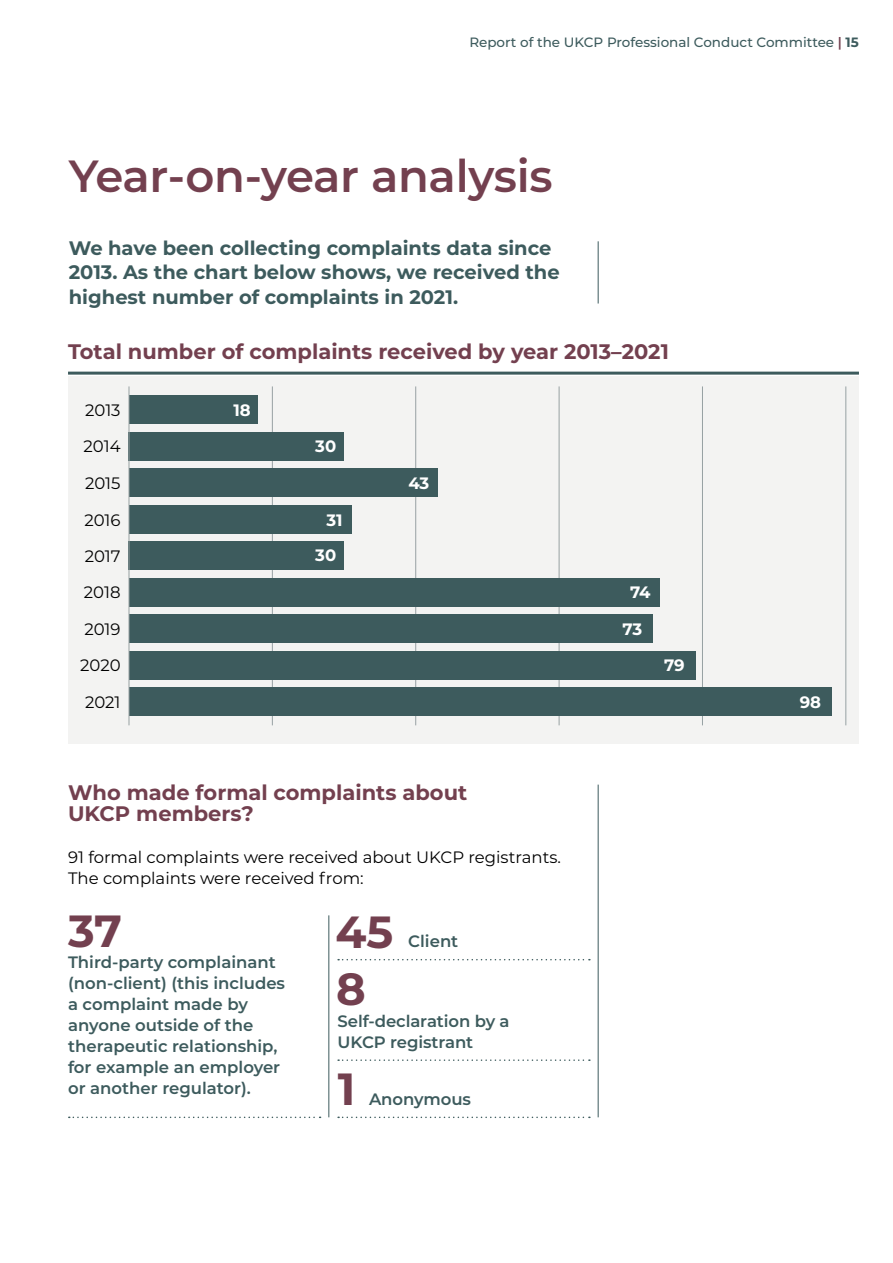
<style>
.page{position:relative;width:893px;height:1263px;background:#fff}
.page>*{position:absolute;margin:0;border:0;box-sizing:border-box;transform-origin:0 0}
.t1{font:600 45px "Montserrat";letter-spacing:-.005em;color:#73404f}
.t2{font:700 45px "Montserrat";color:#73404f}
.t3{font:700 21px/21px "Montserrat";color:#73404f}
.t4{font:700 19.5px/24px "Montserrat";color:#3d5b5d}
.t5{font:600 16.5px/21px "Montserrat";color:#3d5b5d}
.t6{font:16.5px/21px "Montserrat";color:#000}
.t7{font:700 16.5px "Montserrat";color:#fff}
.t8{font:500 13.5px "Montserrat";color:#3d5b5d}
.s1{font-weight:600;color:#73404f}
.s2{font-weight:700}
</style>
<div class="page">
<div style="left:68px;top:376px;width:791px;height:368px;background:#f3f3f2"></div>
<hr style="left:598px;top:241px;width:1px;height:62px;background:#3d5b5d">
<hr style="left:68px;top:372px;width:791px;height:3px;background:#3d5b5d">
<hr style="left:598px;top:785px;width:1px;height:332px;background:#3d5b5d">
<hr style="left:329px;top:915px;width:1px;height:202px;background:#3d5b5d">
<svg style="left:338px;top:959px;width:252px;height:1px"></svg>
<svg style="left:338px;top:1116px;width:252px;height:2px"></svg>
<hr style="left:272px;top:386px;width:1px;height:339px;background:#97a1a3">
<hr style="left:415px;top:386px;width:1px;height:339px;background:#97a1a3">
<hr style="left:559px;top:386px;width:1px;height:339px;background:#97a1a3">
<hr style="left:702px;top:386px;width:1px;height:339px;background:#97a1a3">
<hr style="left:845px;top:386px;width:1px;height:339px;background:#97a1a3">
<div style="left:129px;top:688px;width:702px;height:28px;background:#3d5b5d"></div>
<div style="left:129px;top:651px;width:566px;height:28px;background:#3d5b5d"></div>
<div style="left:129px;top:615px;width:523px;height:28px;background:#3d5b5d"></div>
<div style="left:129px;top:578px;width:530px;height:28px;background:#3d5b5d"></div>
<div style="left:129px;top:542px;width:215px;height:28px;background:#3d5b5d"></div>
<div style="left:129px;top:505px;width:222px;height:28px;background:#3d5b5d"></div>
<div style="left:129px;top:469px;width:308px;height:28px;background:#3d5b5d"></div>
<div style="left:129px;top:432px;width:215px;height:28px;background:#3d5b5d"></div>
<div style="left:129px;top:396px;width:129px;height:28px;background:#3d5b5d"></div>
<hr style="left:129px;top:386px;width:1px;height:339px;background:#97a1a3">
<svg style="left:338px;top:1059px;width:252px;height:2px"></svg>
<svg style="left:69px;top:1116px;width:252px;height:2px"></svg>
<p class="t8" style="left:469px;top:33px;width:391px">Report of the UKCP Professional Conduct Committee <span class="s1">|</span> <span class="s2">15</span></p>
<p class="t1" style="left:69px;top:144px;width:485px">Year-on-year analysis</p>
<p class="t4" style="left:69px;top:236px;width:493px">We have been collecting complaints data since<br>2013. As the chart below shows, we received the highest number of complaints in 2021.</p>
<p class="t3" style="left:68px;top:340px;width:602px">Total number of complaints received by year 2013–2021</p>
<p class="t6" style="left:85px;top:399px;width:37px">2013</p>
<p class="t6" style="left:84px;top:435px;width:39px">2014</p>
<p class="t6" style="left:85px;top:472px;width:37px">2015</p>
<p class="t6" style="left:84px;top:509px;width:38px">2016</p>
<p class="t6" style="left:85px;top:545px;width:37px">2017</p>
<p class="t6" style="left:84px;top:581px;width:38px">2018</p>
<p class="t6" style="left:84px;top:618px;width:38px">2019</p>
<p class="t6" style="left:80px;top:654px;width:42px">2020</p>
<p class="t6" style="left:85px;top:691px;width:37px">2021</p>
<p class="t7" style="left:233px;top:398px;width:19px">18</p>
<p class="t7" style="left:315px;top:434px;width:22px">30</p>
<p class="t7" style="left:327px;top:508px;width:18px">31</p>
<p class="t7" style="left:315px;top:544px;width:22px">30</p>
<p class="t7" style="left:408px;top:471px;width:23px">43</p>
<p class="t3" style="left:68px;top:781px;width:401px">Who made formal complaints about<br>UKCP members?</p>
<p class="t6" style="left:68px;top:846px;width:494px">91 formal complaints were received about UKCP registrants.<br>The complaints were received from:</p>
<p class="t2" style="left:68px;top:899px;width:56px">37</p>
<p class="t2" style="left:335px;top:899px;width:59px">45</p>
<p class="t5" style="left:408px;top:930px;width:52px">Client</p>
<p class="t5" style="left:68px;top:951px;width:219px">Third-party complainant (non-client) (this includes a complaint made by anyone outside of the therapeutic relationship, for example an employer or another regulator).</p>
<p class="t2" style="left:336px;top:957px;width:31px">8</p>
<p class="t5" style="left:338px;top:1009px;width:174px">Self-declaration by a<br>UKCP registrant</p>
<p class="t2" style="left:338px;top:1056px;width:19px">1</p>
<p class="t5" style="left:369px;top:1087px;width:104px">Anonymous</p>
<p class="t7" style="left:630px;top:581px;width:22px">74</p>
<p class="t7" style="left:622px;top:617px;width:21px">73</p>
<p class="t7" style="left:664px;top:653px;width:22px">79</p>
<p class="t7" style="left:800px;top:690px;width:23px">98</p>
</div>
